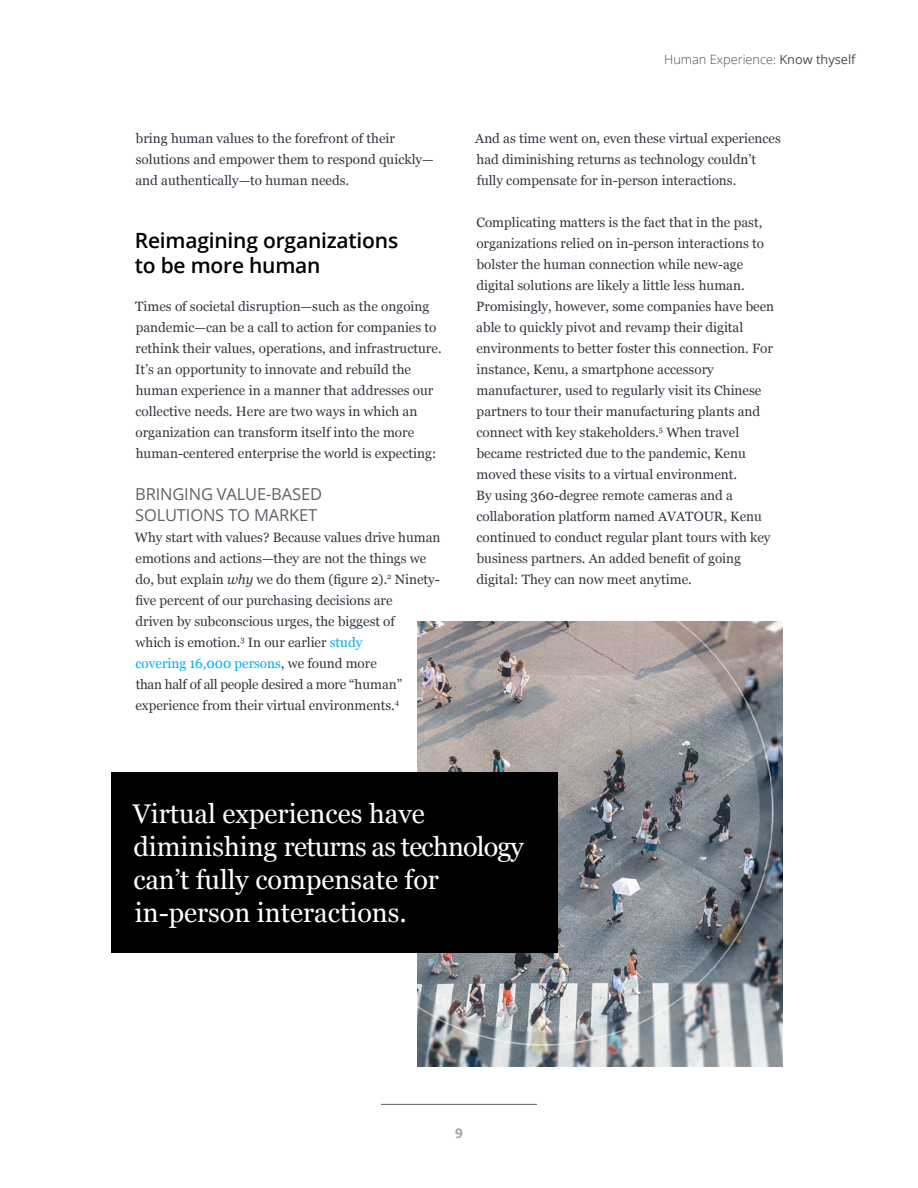
<style>
.page{position:relative;width:918px;height:1188px;background:#fff}
.page>*{position:absolute;margin:0;border:0;box-sizing:border-box;transform-origin:0 0}
.t1{font:27px/33px "Georgia";color:#fff}
.t2{font:600 21px/25.2px "Open Sans";letter-spacing:-.01em;color:#000}
.t3{font:16.5px/21px "Open Sans";letter-spacing:-.01em;color:#5f636a}
.t4{font:13.5px/21px "Georgia";color:#343741}
.t5{font:700 13.5px "Open Sans";color:#a3a7a9}
.t6{font:300 12.75px "Open Sans";color:#474c55}
.s1{font-style:italic}
.s2{color:#00aeef}
.s3{font-weight:400}
</style>
<div class="page">
<hr style="left:381px;top:1104px;width:156px;height:1px;background:#5f636a">
<img style="left:417px;top:621px;width:366px;height:445px">
<div style="left:111px;top:772px;width:447px;height:180px;background:#000"></div>
<p class="t4" style="left:135px;top:127px;width:300px">bring human values to the forefront of their solutions and empower them to respond quickly— and authentically—to human needs.</p>
<h2 class="t2" style="left:135px;top:227px;width:265px">Reimagining organizations to be more human</h2>
<p class="t4" style="left:135px;top:295px;width:308px">Times of societal disruption—such as the ongoing pandemic—can be a call to action for companies to rethink their values, operations, and infrastructure.<br>It’s an opportunity to innovate and rebuild the human experience in a manner that addresses our collective needs. Here are two ways in which an organization can transform itself into the more human-centered enterprise the world is expecting:</p>
<p class="t3" style="left:135px;top:483px;width:188px">BRINGING VALUE-BASED<br>SOLUTIONS TO MARKET</p>
<p class="t4" style="left:135px;top:526px;width:307px">Why start with values? Because values drive human emotions and actions—they are not the things we do, but explain <span class="s1">why</span> we do them (figure 2).<sup>2</sup> Ninety&shy;five percent of our purchasing decisions are<br>driven by subconscious urges, the biggest of<br>which is emotion.<sup>3</sup> In our earlier <span class="s2">study<br>covering 16,000 persons</span>, we found more<br>than half of all people desired a more “human” experience from their virtual environments.<sup>4</sup></p>
<p class="t6" style="left:664px;top:50px;width:193px">Human Experience: <span class="s3">Know thyself</span></p>
<p class="t4" style="left:475px;top:127px;width:307px">And as time went on, even these virtual experiences had diminishing returns as technology couldn’t fully compensate for in-person interactions.</p>
<p class="t4" style="left:476px;top:211px;width:300px">Complicating matters is the fact that in the past, organizations relied on in-person interactions to bolster the human connection while new-age digital solutions are likely a little less human.<br>Promisingly, however, some companies have been able to quickly pivot and revamp their digital environments to better foster this connection. For instance, Kenu, a smartphone accessory manufacturer, used to regularly visit its Chinese partners to tour their manufacturing plants and connect with key stakeholders.<sup>5</sup> When travel became restricted due to the pandemic, Kenu moved these visits to a virtual environment.<br>By using 360-degree remote cameras and a collaboration platform named AVATOUR, Kenu continued to conduct regular plant tours with key business partners. An added benefit of going digital: They can now meet anytime.</p>
<h1 class="t1" style="left:133px;top:796px;width:392px">Virtual experiences have diminishing returns as technology can’t fully compensate for in-person interactions.</h1>
<p class="t5" style="left:455px;top:1123px;width:9px">9</p>
</div>
